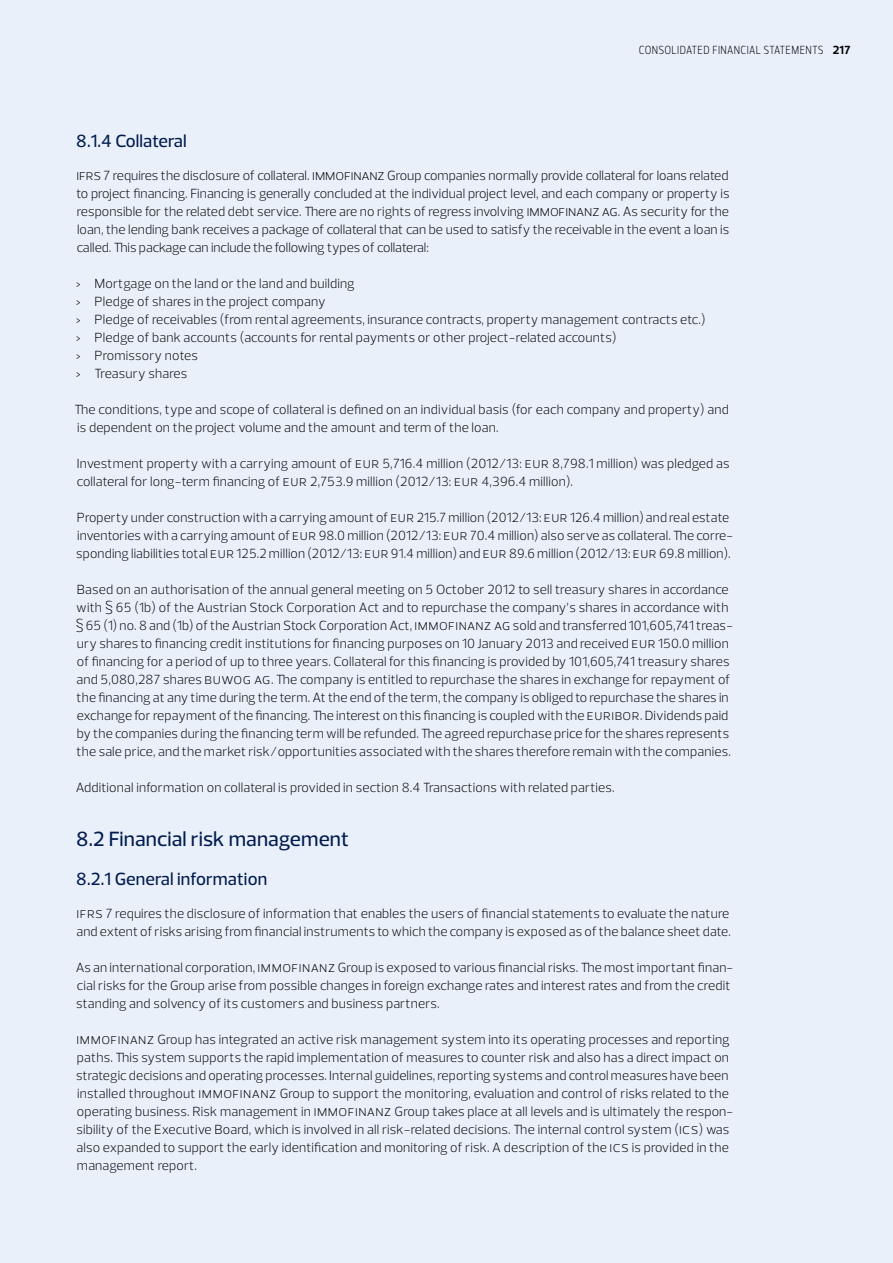
<style>
.page{position:relative;width:893px;height:1263px;background:#e9f0fa}
.page>*{position:absolute;margin:0;border:0;box-sizing:border-box;transform-origin:0 0}
.t1{font:500 21px "Prelo";letter-spacing:.005em;color:#021c4f}
.t2{font:500 18px "Prelo";letter-spacing:.005em;color:#021c4f}
.t3{font:300 13.5px/18px "Prelo";letter-spacing:.01em;color:#000}
.t4{font:300 12px "Prelo Condensed";letter-spacing:.03em;color:#000}
.s1{font-family:"Prelo";font-weight:700}
</style>
<div class="page">
<p class="t4" style="left:639px;top:43px;width:213px">CONSOLIDATED FINANCIAL STATEMENTS <span class="s1">217</span></p>
<h2 class="t2" style="left:76px;top:130px;width:112px">8.1.4 Collateral</h2>
<p class="t3" style="left:77px;top:167px;width:654px;text-align:justify">IFRS 7 requires the disclosure of collateral. IMMOFINANZ Group companies normally provide collateral for loans related to project financing. Financing is generally concluded at the individual project level, and each company or property is responsible for the related debt service. There are no rights of regress involving IMMOFINANZ AG. As security for the loan, the lending bank receives a package of collateral that can be used to satisfy the receivable in the event a loan is called. This package can include the following types of collateral:</p>
<p class="t3" style="left:76px;top:275px;width:631px">&gt; Mortgage on the land or the land and building<br>&gt; Pledge of shares in the project company<br>&gt; Pledge of receivables (from rental agreements, insurance contracts, property management contracts etc.) &gt; Pledge of bank accounts (accounts for rental payments or other project-related accounts)<br>&gt; Promissory notes<br>&gt; Treasury shares</p>
<p class="t3" style="left:74px;top:401px;width:656px">The conditions, type and scope of collateral is defined on an individual basis (for each company and property) and is dependent on the project volume and the amount and term of the loan.</p>
<p class="t3" style="left:77px;top:455px;width:654px">Investment property with a carrying amount of EUR 5,716.4 million (2012/13: EUR 8,798.1 million) was pledged as collateral for long-term financing of EUR 2,753.9 million (2012/13: EUR 4,396.4 million).</p>
<p class="t3" style="left:76px;top:509px;width:658px">Property under construction with a carrying amount of EUR 215.7 million (2012/13: EUR 126.4 million) and real estate inventories with a carrying amount of EUR 98.0 million (2012/13: EUR 70.4 million) also serve as collateral. The corre&shy;sponding liabilities total EUR 125.2 million (2012/13: EUR 91.4 million) and EUR 89.6 million (2012/13: EUR 69.8 million).</p>
<p class="t3" style="left:76px;top:581px;width:659px">Based on an authorisation of the annual general meeting on 5 October 2012 to sell treasury shares in accordance with § 65 (1b) of the Austrian Stock Corporation Act and to repurchase the company’s shares in accordance with § 65 (1) no. 8 and (1b) of the Austrian Stock Corporation Act, IMMOFINANZ AG sold and transferred 101,605,741 treas&shy;ury shares to financing credit institutions for financing purposes on 10 January 2013 and received EUR 150.0 million of financing for a period of up to three years. Collateral for this financing is provided by 101,605,741 treasury shares and 5,080,287 shares BUWOG AG. The company is entitled to repurchase the shares in exchange for repayment of the financing at any time during the term. At the end of the term, the company is obliged to repurchase the shares in exchange for repayment of the financing. The interest on this financing is coupled with the EURIBOR. Dividends paid by the companies during the financing term will be refunded. The agreed repurchase price for the shares represents the sale price, and the market risk/opportunities associated with the shares therefore remain with the companies.</p>
<p class="t3" style="left:76px;top:779px;width:540px">Additional information on collateral is provided in section 8.4 Transactions with related parties.</p>
<h1 class="t1" style="left:76px;top:826px;width:274px">8.2 Financial risk management</h1>
<h2 class="t2" style="left:76px;top:868px;width:192px">8.2.1 General information</h2>
<p class="t3" style="left:76px;top:905px;width:656px">IFRS 7 requires the disclosure of information that enables the users of financial statements to evaluate the nature and extent of risks arising from financial instruments to which the company is exposed as of the balance sheet date.</p>
<p class="t3" style="left:76px;top:959px;width:659px">As an international corporation, IMMOFINANZ Group is exposed to various financial risks. The most important finan&shy;cial risks for the Group arise from possible changes in foreign exchange rates and interest rates and from the credit standing and solvency of its customers and business partners.</p>
<p class="t3" style="left:76px;top:1031px;width:659px">IMMOFINANZ Group has integrated an active risk management system into its operating processes and reporting paths. This system supports the rapid implementation of measures to counter risk and also has a direct impact on strategic decisions and operating processes. Internal guidelines, reporting systems and control measures have been installed throughout IMMOFINANZ Group to support the monitoring, evaluation and control of risks related to the operating business. Risk management in IMMOFINANZ Group takes place at all levels and is ultimately the respon&shy;sibility of the Executive Board, which is involved in all risk-related decisions. The internal control system (ICS) was also expanded to support the early identification and monitoring of risk. A description of the ICS is provided in the management report.</p>
</div>
